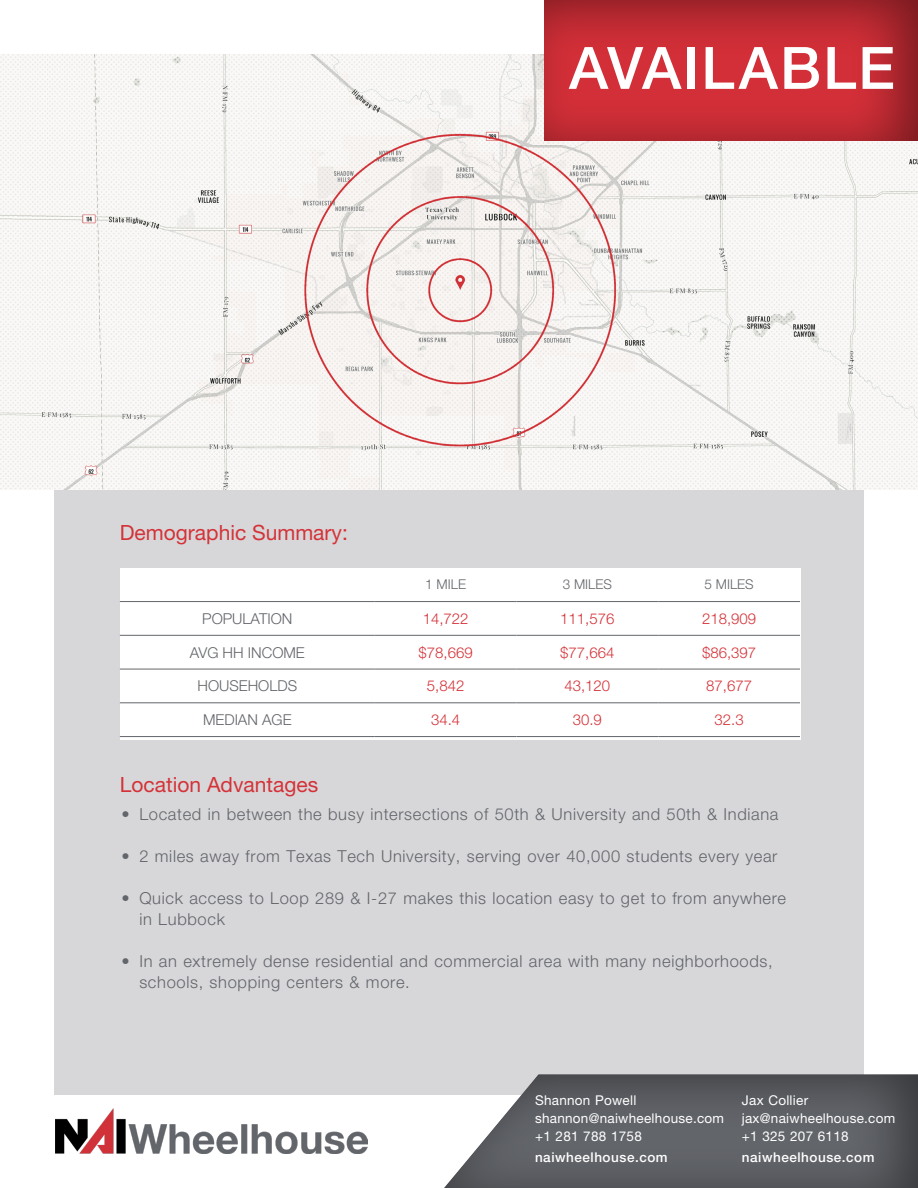
<style>
.page{position:relative;width:918px;height:1188px;background:#fff}
.page>*{position:absolute;margin:0;border:0;box-sizing:border-box;transform-origin:0 0}
.t1{font:500 58.5px "Helvetica Neue LT Std";letter-spacing:.03em;color:#fff}
.t2{font:21px "Helvetica Neue LT Std";color:#d43238}
.Subhead{font:300 16.5px/21px "Helvetica Neue LT Std";letter-spacing:.04em;color:#62656a}
.t3{font:300 15px "Helvetica Neue LT Std";color:#d43238}
.t4{font:300 15px "Helvetica Neue LT Std";color:#62656a}
.t5{font:13.5px "Helvetica Neue LT Std";letter-spacing:.02em;color:#fff}
.t6{font:500 13.5px "Helvetica Neue LT Std";letter-spacing:.04em;color:#fff}
.t7{font:300 13.5px "Helvetica Neue LT Std";color:#62656a}
</style>
<div class="page">
<div style="left:54px;top:464px;width:810px;height:631px;background:#d7d7d9"></div>
<img style="left:0;top:54px;width:918px;height:435px">
<img style="left:56px;top:1108px;width:311px;height:46px">
<div style="left:542px;top:0;width:376px;height:143px;background:#231f20;opacity:.51"></div>
<div style="left:442px;top:1070px;width:476px;height:118px;background:#231f20;opacity:.5"></div>
<div style="left:120px;top:568px;width:680px;height:172px;background:#fff"></div>
<hr style="left:120px;top:601px;width:255px;height:1px;background:#62656a">
<hr style="left:375px;top:601px;width:142px;height:1px;background:#62656a">
<hr style="left:517px;top:601px;width:141px;height:1px;background:#62656a">
<hr style="left:658px;top:601px;width:142px;height:1px;background:#62656a">
<hr style="left:120px;top:635px;width:255px;height:1px;background:#62656a">
<hr style="left:375px;top:635px;width:142px;height:1px;background:#62656a">
<hr style="left:517px;top:635px;width:141px;height:1px;background:#62656a">
<hr style="left:658px;top:635px;width:142px;height:1px;background:#62656a">
<hr style="left:120px;top:669px;width:255px;height:1px;background:#62656a">
<hr style="left:375px;top:669px;width:142px;height:1px;background:#62656a">
<hr style="left:517px;top:669px;width:141px;height:1px;background:#62656a">
<hr style="left:658px;top:669px;width:142px;height:1px;background:#62656a">
<hr style="left:120px;top:702px;width:255px;height:1px;background:#62656a">
<hr style="left:375px;top:702px;width:142px;height:1px;background:#62656a">
<hr style="left:517px;top:702px;width:141px;height:1px;background:#62656a">
<hr style="left:658px;top:702px;width:142px;height:1px;background:#62656a">
<hr style="left:120px;top:736px;width:255px;height:1px;background:#62656a">
<hr style="left:375px;top:736px;width:142px;height:1px;background:#62656a">
<hr style="left:517px;top:736px;width:141px;height:1px;background:#62656a">
<hr style="left:658px;top:736px;width:142px;height:1px;background:#62656a">
<p class="t1" style="left:569px;top:33px;width:327px">AVAILABLE</p>
<p class="t2" style="left:120px;top:520px;width:229px">Demographic Summary:</p>
<p class="t7" style="left:425px;top:576px;width:42px">1 MILE</p>
<p class="t7" style="left:563px;top:576px;width:51px">3 MILES</p>
<p class="t7" style="left:705px;top:576px;width:51px">5 MILES</p>
<p class="t4" style="left:202px;top:609px;width:92px">POPULATION</p>
<p class="t3" style="left:423px;top:609px;width:47px">14,722</p>
<p class="t3" style="left:560px;top:609px;width:56px">111,576</p>
<p class="t3" style="left:702px;top:609px;width:56px">218,909</p>
<p class="t4" style="left:190px;top:643px;width:117px">AVG HH INCOME</p>
<p class="t3" style="left:419px;top:643px;width:56px">$78,669</p>
<p class="t3" style="left:560px;top:643px;width:56px">$77,664</p>
<p class="t3" style="left:702px;top:643px;width:56px">$86,397</p>
<p class="t4" style="left:197px;top:677px;width:101px">HOUSEHOLDS</p>
<p class="t3" style="left:427px;top:677px;width:39px">5,842</p>
<p class="t3" style="left:564px;top:677px;width:47px">43,120</p>
<p class="t3" style="left:706px;top:677px;width:47px">87,677</p>
<p class="t4" style="left:203px;top:711px;width:90px">MEDIAN AGE</p>
<p class="t3" style="left:431px;top:711px;width:31px">34.4</p>
<p class="t3" style="left:573px;top:711px;width:31px">30.9</p>
<p class="t3" style="left:715px;top:711px;width:31px">32.3</p>
<p class="t2" style="left:120px;top:772px;width:200px">Location Advantages</p>
<p class="Subhead" style="left:121px;top:803px;width:659px">• Located in between the busy intersections of 50th &amp; University and 50th &amp; Indiana</p>
<p class="Subhead" style="left:121px;top:845px;width:658px">• 2 miles away from Texas Tech University, serving over 40,000 students every year</p>
<p class="Subhead" style="left:139px;top:887px;width:648px;text-indent:-18px">• Quick access to Loop 289 &amp; I-27 makes this location easy to get to from anywhere in Lubbock</p>
<p class="Subhead" style="left:139px;top:950px;width:635px;text-indent:-18px">• In an extremely dense residential and commercial area with many neighborhoods, schools, shopping centers &amp; more.</p>
<p class="t5" style="left:535px;top:1092px;width:103px">Shannon Powell</p>
<p class="t5" style="left:535px;top:1110px;width:191px">shannon@naiwheelhouse.com</p>
<p class="t5" style="left:535px;top:1128px;width:108px">+1 281 788 1758</p>
<p class="t6" style="left:535px;top:1149px;width:134px">naiwheelhouse.com</p>
<p class="t5" style="left:742px;top:1092px;width:68px">Jax Collier</p>
<p class="t5" style="left:742px;top:1110px;width:155px">jax@naiwheelhouse.com</p>
<p class="t5" style="left:742px;top:1128px;width:108px">+1 325 207 6118</p>
<p class="t6" style="left:742px;top:1149px;width:134px">naiwheelhouse.com</p>
</div>
